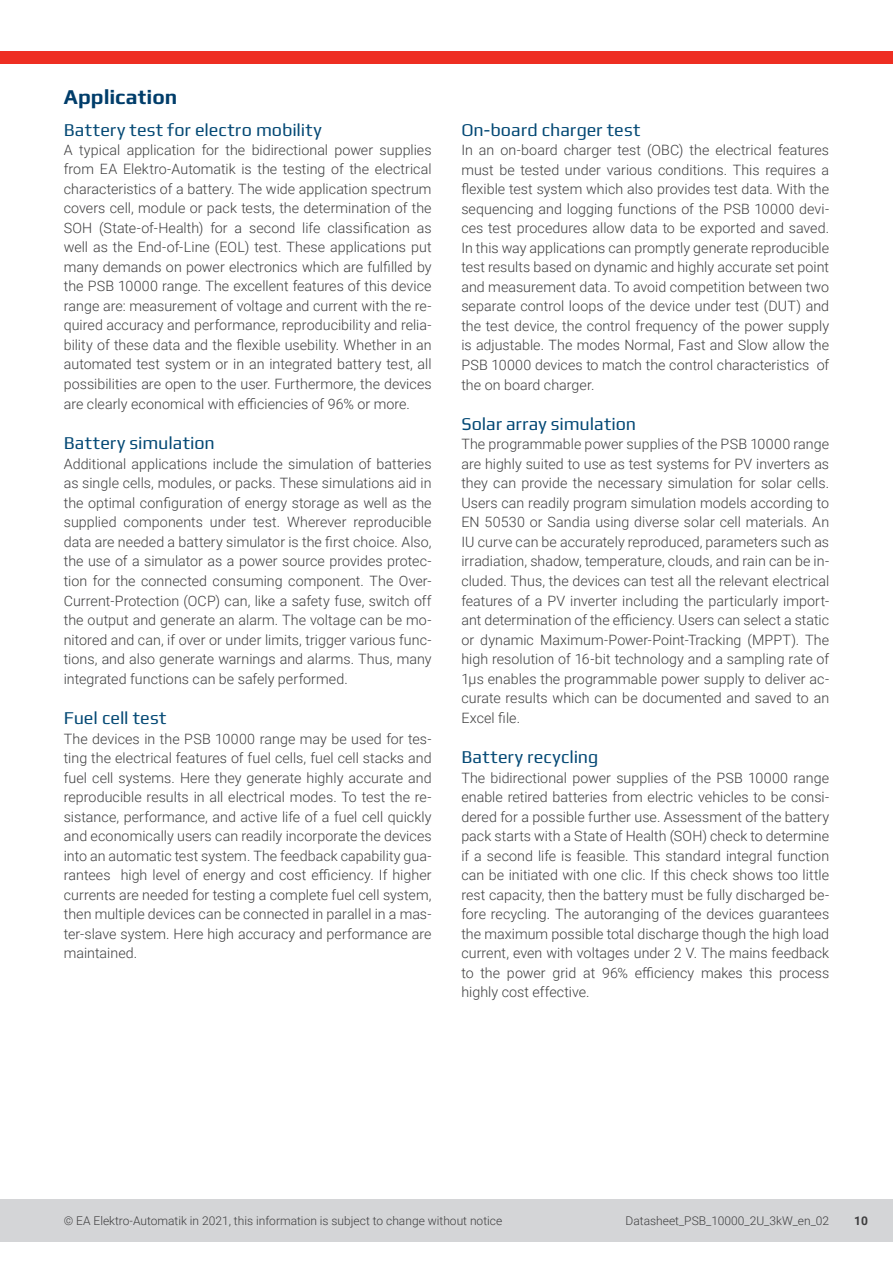
<style>
.page{position:relative;width:893px;height:1263px;background:#fff}
.page>*{position:absolute;margin:0;border:0;box-sizing:border-box;transform-origin:0 0}
.t1{font:700 21px "Play";letter-spacing:-.005em;color:#003d6a}
.t2{font:18px "Play";letter-spacing:.005em;color:#044975}
.t3{font:300 14.25px/19.5px "Roboto";letter-spacing:.005em;color:#3e3e3f;text-align:justify}
.t4{font:300 12px "Roboto";color:#3e3e3f}
.t5{font:700 12px "Roboto";color:#3e3e3f}
</style>
<div class="page">
<div style="left:0;top:1199px;width:893px;height:43px;background:#d4d5d7"></div>
<div style="left:0;top:51px;width:893px;height:13px;background:#ee2e22"></div>
<p class="t1" style="left:64px;top:82px;width:115px">Application</p>
<p class="t2" style="left:64px;top:117px;width:260px">Battery test for electro mobility</p>
<p class="t3" style="left:64px;top:139px;width:369px">A typical application for the bidirectional power supplies from EA Elektro-Automatik is the testing of the electrical characteristics of a battery. The wide application spectrum covers cell, module or pack tests, the determination of the SOH (State-of-Health) for a second life classification as well as the End-of-Line (EOL) test. These applications put many demands on power electronics which are fulfilled by the PSB 10000 range. The excellent features of this device range are: measurement of voltage and current with the re&shy;quired accuracy and performance, reproducibility and relia&shy;bility of these data and the flexible usebility. Whether in an automated test system or in an integrated battery test, all possibilities are open to the user. Furthermore, the devices are clearly economical with efficiencies of 96% or more.</p>
<p class="t2" style="left:64px;top:431px;width:153px">Battery simulation</p>
<p class="t3" style="left:64px;top:454px;width:369px">Additional applications include the simulation of batteries as single cells, modules, or packs. These simulations aid in the optimal configuration of energy storage as well as the supplied components under test. Wherever reproducible data are needed a battery simulator is the first choice. Also, the use of a simulator as a power source provides protec&shy;tion for the connected consuming component. The Over-Current-Protection (OCP) can, like a safety fuse, switch off the output and generate an alarm. The voltage can be mo&shy;nitored and can, if over or under limits, trigger various func&shy;tions, and also generate warnings and alarms. Thus, many integrated functions can be safely performed.</p>
<p class="t2" style="left:64px;top:705px;width:104px">Fuel cell test</p>
<p class="t3" style="left:64px;top:728px;width:369px">The devices in the PSB 10000 range may be used for tes&shy;ting the electrical features of fuel cells, fuel cell stacks and fuel cell systems. Here they generate highly accurate and reproducible results in all electrical modes. To test the re&shy;sistance, performance, and active life of a fuel cell quickly and economically users can readily incorporate the devices into an automatic test system. The feedback capability gua&shy;rantees high level of energy and cost efficiency. If higher currents are needed for testing a complete fuel cell system, then multiple devices can be connected in parallel in a mas&shy;ter-slave system. Here high accuracy and performance are maintained.</p>
<p class="t2" style="left:461px;top:117px;width:180px">On-board charger test</p>
<p class="t3" style="left:461px;top:140px;width:369px">In an on-board charger test (OBC) the electrical features must be tested under various conditions. This requires a flexible test system which also provides test data. With the sequencing and logging functions of the PSB 10000 devi&shy;ces test procedures allow data to be exported and saved.<br>In this way applications can promptly generate reproducible test results based on dynamic and highly accurate set point and measurement data. To avoid competition between two separate control loops of the device under test (DUT) and the test device, the control frequency of the power supply is adjustable. The modes Normal, Fast and Slow allow the PSB 10000 devices to match the control characteristics of the on board charger.</p>
<p class="t2" style="left:461px;top:411px;width:176px">Solar array simulation</p>
<p class="t3" style="left:461px;top:434px;width:369px">The programmable power supplies of the PSB 10000 range are highly suited to use as test systems for PV inverters as they can provide the necessary simulation for solar cells.<br>Users can readily program simulation models according to EN 50530 or Sandia using diverse solar cell materials. An IU curve can be accurately reproduced, parameters such as irradiation, shadow, temperature, clouds, and rain can be in&shy;cluded. Thus, the devices can test all the relevant electrical features of a PV inverter including the particularly import&shy;ant determination of the efficiency. Users can select a static or dynamic Maximum-Power-Point-Tracking (MPPT). The high resolution of 16-bit technology and a sampling rate of 1µs enables the programmable power supply to deliver ac&shy;curate results which can be documented and saved to an Excel file.</p>
<p class="t2" style="left:461px;top:744px;width:138px">Battery recycling</p>
<p class="t3" style="left:461px;top:767px;width:369px">The bidirectional power supplies of the PSB 10000 range enable retired batteries from electric vehicles to be consi&shy;dered for a possible further use. Assessment of the battery pack starts with a State of Health (SOH) check to determine if a second life is feasible. This standard integral function can be initiated with one clic. If this check shows too little rest capacity, then the battery must be fully discharged be&shy;fore recycling. The autoranging of the devices guarantees the maximum possible total discharge though the high load current, even with voltages under 2 V. The mains feedback to the power grid at 96% efficiency makes this process highly cost effective.</p>
<p class="t4" style="left:64px;top:1212px;width:440px">© EA Elektro-Automatik in 2021, this information is subject to change without notice</p>
<p class="t4" style="left:626px;top:1212px;width:205px">Datasheet_PSB_10000_2U_3kW_en_02</p>
<p class="t5" style="left:854px;top:1212px;width:15px">10</p>
</div>
